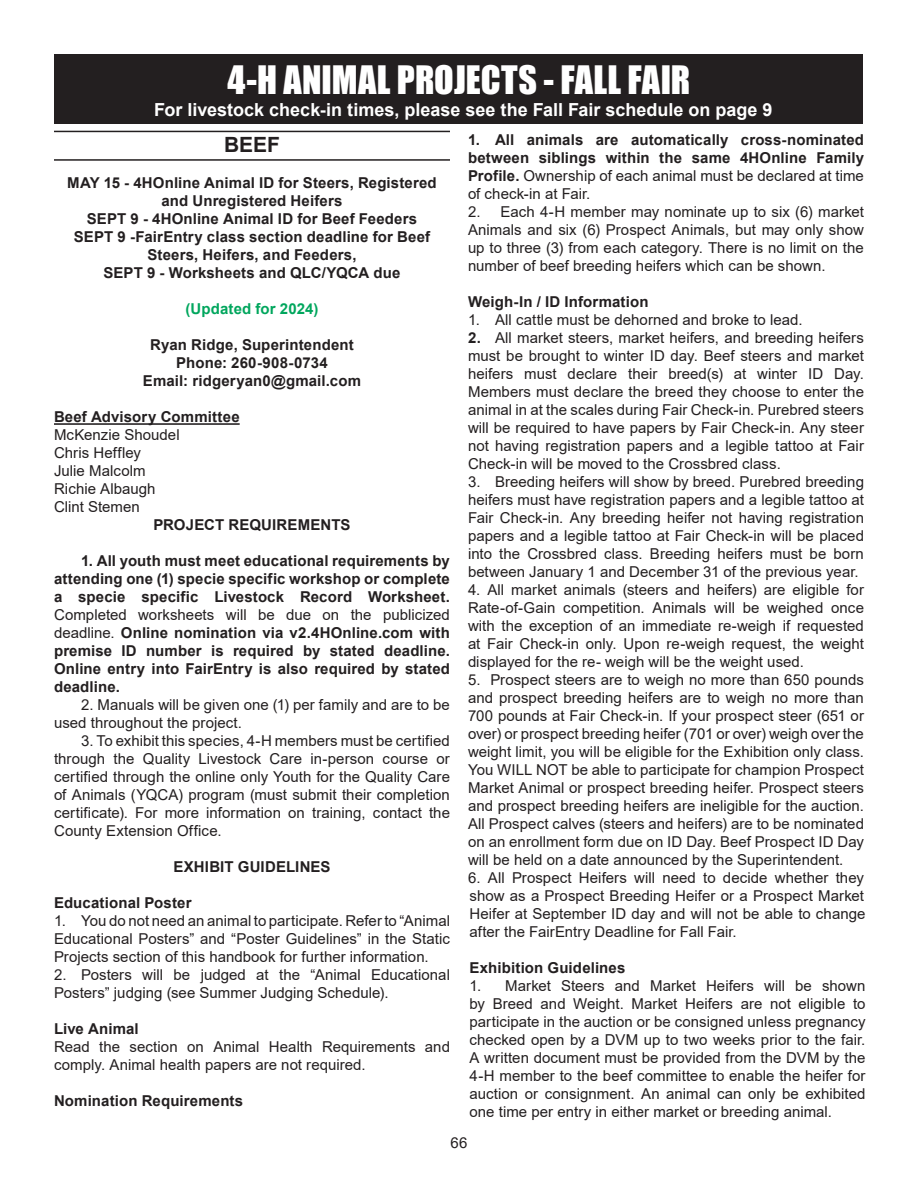
<style>
.page{position:relative;width:918px;height:1188px;background:#fff}
.page>*{position:absolute;margin:0;border:0;box-sizing:border-box;transform-origin:0 0}
.Reverse_Huge_Headers{font:36px "Impact";letter-spacing:.005em;color:#fff}
.Project_Name{font:700 21px "Arial";color:#231f20}
.Body_10_pt{font:700 18px "Arial";color:#fff}
.Body_10_pt-2{font:15px/18px "Arial";letter-spacing:.005em;color:#231f20;text-align:justify}
.Body_10_pt-3{font:700 15px/18px "Arial";letter-spacing:.01em;color:#231f20;text-align:center}
.Body_10_pt-4{font:700 15px "Arial";letter-spacing:.01em;color:#00a65d}
.s1{font-weight:400}
.s2{font-weight:700}
</style>
<div class="page">
<hr style="left:54px;top:131px;width:396px;height:1px;background:#231f20">
<hr style="left:54px;top:159px;width:396px;height:2px;background:#231f20">
<hr style="left:54px;top:423px;width:186px;height:2px;background:#231f20">
<div style="left:55px;top:54px;width:808px;height:69px;background:#231f20"></div>
<p class="Reverse_Huge_Headers" style="left:228px;top:52px;width:464px">4-H ANIMAL PROJECTS - FALL FAIR</p>
<p class="Body_10_pt" style="left:154px;top:97px;width:620px">For livestock check-in times, please see the Fall Fair schedule on page 9</p>
<p class="Project_Name" style="left:224px;top:130px;width:57px">BEEF</p>
<p class="Body_10_pt-3" style="left:67px;top:174px;width:371px">MAY 15 - 4HOnline Animal ID for Steers, Registered and Unregistered Heifers</p>
<p class="Body_10_pt-3" style="left:87px;top:210px;width:332px">SEPT 9 - 4HOnline Animal ID for Beef Feeders</p>
<p class="Body_10_pt-3" style="left:74px;top:228px;width:358px">SEPT 9 -FairEntry class section deadline for Beef<br>Steers, Heifers, and Feeders,</p>
<p class="Body_10_pt-3" style="left:103px;top:264px;width:299px">SEPT 9 - Worksheets and QLC/YQCA due</p>
<p class="Body_10_pt-4" style="left:186px;top:299px;width:134px">(Updated for 2024)</p>
<p class="Body_10_pt-3" style="left:150px;top:336px;width:205px">Ryan Ridge, Superintendent</p>
<p class="Body_10_pt-3" style="left:176px;top:354px;width:153px">Phone: 260-908-0734</p>
<p class="Body_10_pt-3" style="left:143px;top:372px;width:220px">Email: ridgeryan0@gmail.com</p>
<p class="Body_10_pt-3" style="left:54px;top:408px;width:187px">Beef Advisory Committee</p>
<p class="Body_10_pt-2" style="left:54px;top:426px;width:127px">McKenzie Shoudel</p>
<p class="Body_10_pt-2" style="left:54px;top:444px;width:89px">Chris Heffley</p>
<p class="Body_10_pt-2" style="left:54px;top:462px;width:93px">Julie Malcolm</p>
<p class="Body_10_pt-2" style="left:54px;top:480px;width:103px">Richie Albaugh</p>
<p class="Body_10_pt-2" style="left:54px;top:498px;width:87px">Clint Stemen</p>
<p class="Body_10_pt-3" style="left:153px;top:516px;width:199px">PROJECT REQUIREMENTS</p>
<p class="Body_10_pt-3" style="left:54px;top:552px;width:398px;text-align:justify;text-indent:27px">1. All youth must meet educational requirements by attending one (1) specie specific workshop or complete a specie specific Livestock Record Worksheet.<br><span class="s1">Completed worksheets will be due on the publicized deadline.</span> Online nomination via v2.4HOnline.com with premise ID number is required by stated deadline.<br>Online entry into FairEntry is also required by stated deadline.</p>
<p class="Body_10_pt-2" style="left:54px;top:696px;width:397px;text-indent:27px">2. Manuals will be given one (1) per family and are to be used throughout the project.</p>
<p class="Body_10_pt-2" style="left:54px;top:732px;width:398px;text-indent:27px">3. To exhibit this species, 4-H members must be certified through the Quality Livestock Care in-person course or certified through the online only Youth for the Quality Care of Animals (YQCA) program (must submit their completion certificate). For more information on training, contact the County Extension Office.</p>
<p class="Body_10_pt-3" style="left:173px;top:858px;width:159px">EXHIBIT GUIDELINES</p>
<p class="Body_10_pt-3" style="left:54px;top:894px;width:139px">Educational Poster</p>
<p class="Body_10_pt-2" style="left:54px;top:912px;width:398px">1. You do not need an animal to participate. Refer to “Animal Educational Posters” and “Poster Guidelines” in the Static Projects section of this handbook for further information.</p>
<p class="Body_10_pt-2" style="left:54px;top:966px;width:398px">2. Posters will be judged at the “Animal Educational<br>Posters” judging (see Summer Judging Schedule).</p>
<p class="Body_10_pt-3" style="left:54px;top:1020px;width:86px">Live Animal</p>
<p class="Body_10_pt-2" style="left:54px;top:1038px;width:398px">Read the section on Animal Health Requirements and comply. Animal health papers are not required.</p>
<p class="Body_10_pt-3" style="left:54px;top:1092px;width:191px">Nomination Requirements</p>
<p class="Body_10_pt-3" style="left:468px;top:131px;width:398px;text-align:justify">1. All animals are automatically cross-nominated between siblings within the same 4HOnline Family Profile. <span class="s1">Ownership of each animal must be declared at time of check-in at Fair.</span></p>
<p class="Body_10_pt-2" style="left:468px;top:202px;width:398px">2. Each 4-H member may nominate up to six (6) market Animals and six (6) Prospect Animals, but may only show up to three (3) from each category. There is no limit on the number of beef breeding heifers which can be shown.</p>
<p class="Body_10_pt-3" style="left:468px;top:293px;width:182px">Weigh-In / ID Information</p>
<p class="Body_10_pt-2" style="left:468px;top:310px;width:336px">1. All cattle must be dehorned and broke to lead.</p>
<p class="Body_10_pt-2" style="left:468px;top:328px;width:398px"><span class="s2">2.</span> All market steers, market heifers, and breeding heifers must be brought to winter ID day. Beef steers and market heifers must declare their breed(s) at winter ID Day.<br>Members must declare the breed they choose to enter the animal in at the scales during Fair Check-in. Purebred steers will be required to have papers by Fair Check-in. Any steer not having registration papers and a legible tattoo at Fair Check-in will be moved to the Crossbred class.</p>
<p class="Body_10_pt-2" style="left:468px;top:472px;width:398px">3. Breeding heifers will show by breed. Purebred breeding heifers must have registration papers and a legible tattoo at Fair Check-in. Any breeding heifer not having registration papers and a legible tattoo at Fair Check-in will be placed into the Crossbred class. Breeding heifers must be born between January 1 and December 31 of the previous year.</p>
<p class="Body_10_pt-2" style="left:468px;top:580px;width:398px">4. All market animals (steers and heifers) are eligible for Rate-of-Gain competition. Animals will be weighed once with the exception of an immediate re-weigh if requested at Fair Check-in only. Upon re-weigh request, the weight displayed for the re- weigh will be the weight used.</p>
<p class="Body_10_pt-2" style="left:468px;top:670px;width:398px">5. Prospect steers are to weigh no more than 650 pounds and prospect breeding heifers are to weigh no more than 700 pounds at Fair Check-in. If your prospect steer (651 or over) or prospect breeding heifer (701 or over) weigh over the weight limit, you will be eligible for the Exhibition only class.<br>You WILL NOT be able to participate for champion Prospect Market Animal or prospect breeding heifer. Prospect steers and prospect breeding heifers are ineligible for the auction.<br>All Prospect calves (steers and heifers) are to be nominated on an enrollment form due on ID Day. Beef Prospect ID Day will be held on a date announced by the Superintendent.</p>
<p class="Body_10_pt-2" style="left:468px;top:868px;width:399px">6. All Prospect Heifers will need to decide whether they show as a Prospect Breeding Heifer or a Prospect Market Heifer at September ID day and will not be able to change after the FairEntry Deadline for Fall Fair.</p>
<p class="Body_10_pt-3" style="left:470px;top:959px;width:157px">Exhibition Guidelines</p>
<p class="Body_10_pt-2" style="left:470px;top:976px;width:398px">1. Market Steers and Market Heifers will be shown by Breed and Weight. Market Heifers are not eligible to participate in the auction or be consigned unless pregnancy checked open by a DVM up to two weeks prior to the fair.<br>A written document must be provided from the DVM by the 4-H member to the beef committee to enable the heifer for auction or consignment. An animal can only be exhibited one time per entry in either market or breeding animal.</p>
<p class="Body_10_pt-2" style="left:450px;top:1134px;width:19px">66</p>
</div>
